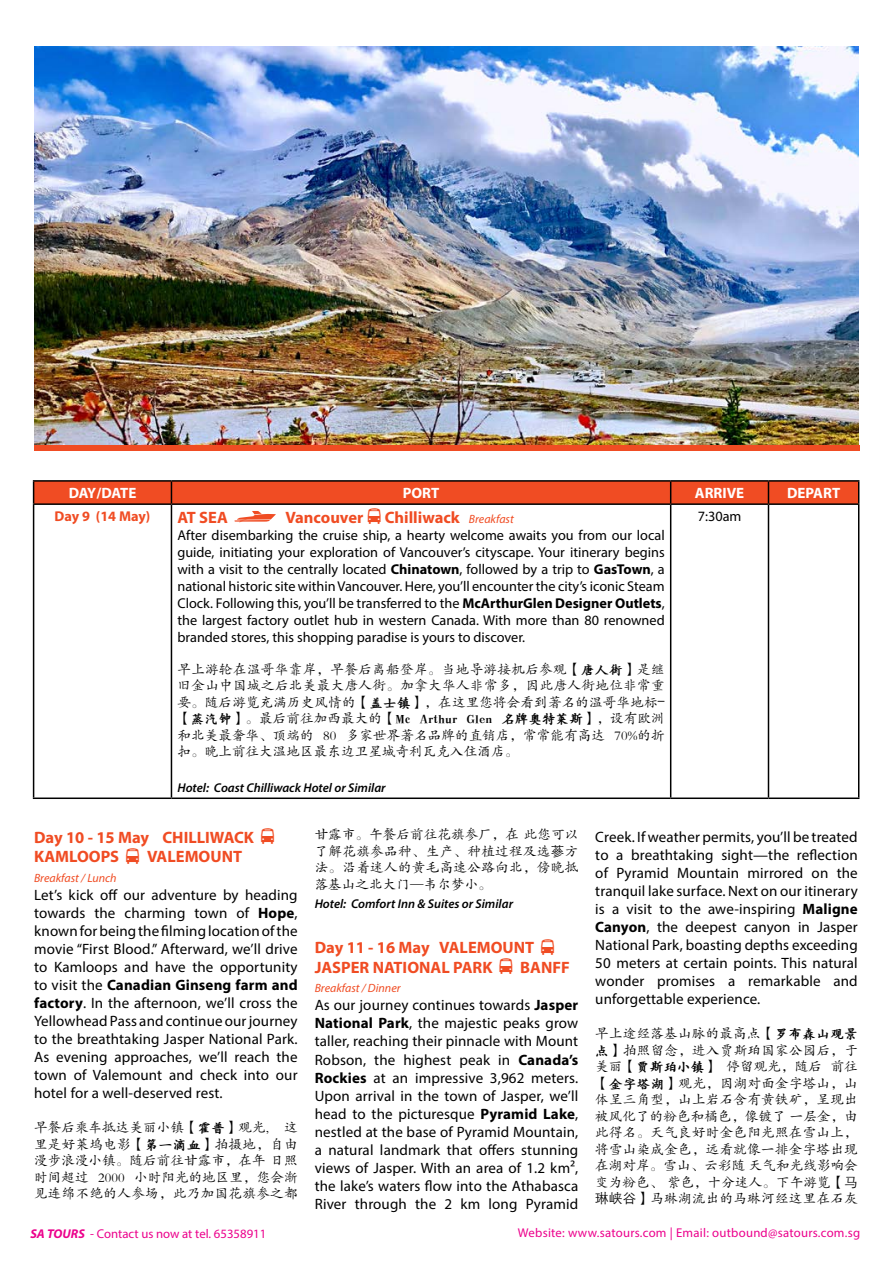
<style>
.page{position:relative;width:893px;height:1263px;background:#fff}
.page>*{position:absolute;margin:0;border:0;box-sizing:border-box;transform-origin:0 0}
.t1{font:700 16.5px/19.5px "Myriad Pro";color:#f04c23}
.t2{font:15px/18px "Myriad Pro";letter-spacing:.01em;color:#000;text-align:justify}
.t3{font:700 15px "Myriad Pro";color:#fff}
.t4{font:14.25px/17.1px "Myriad Pro";color:#000;text-align:justify}
.t5{font:700 14.25px "Myriad Pro";color:#f04c23}
.t6{font:13.5px/16.5px "FZKTJW GB1 0";letter-spacing:.01em;color:#000;text-align:justify}
.t7{font:13.5px "H Yc 3 gj";letter-spacing:.01em;color:#000}
.t8{font:italic 600 12.75px "Myriad Pro";color:#000}
.t9{font:12.75px "Myriad Pro";letter-spacing:.02em;color:#ec008c}
.t10{font:12.75px "Myriad Pro";color:#ec008c}
.t11{font:italic 12px "Myriad Pro";color:#f04c23}
.s1{font-family:"Travelcons";font-weight:400}
.s2{font-weight:400;font-style:italic;font-size:12px}
.s3{font-weight:700}
.s4{font-family:"H Yc 3 gj"}
.s5{font-family:"ST Heiti SC";font-weight:300}
.s6{font-family:"FZKTJW GB1 0"}
.s7{font-weight:700;font-style:italic}
</style>
<div class="page">
<img style="left:34px;top:47px;width:825px;height:398px">
<div style="left:34px;top:445px;width:825px;height:5px;background:#f04c23"></div>
<hr style="left:33px;top:480px;width:138px;height:2px;background:#000">
<hr style="left:171px;top:480px;width:500px;height:2px;background:#000">
<hr style="left:671px;top:480px;width:97px;height:2px;background:#000">
<hr style="left:768px;top:480px;width:91px;height:2px;background:#000">
<div style="left:33px;top:481px;width:826px;height:22px;background:#f04c23"></div>
<hr style="left:33px;top:503px;width:138px;height:2px;background:#000">
<hr style="left:33px;top:505px;width:1px;height:292px;background:#000">
<hr style="left:171px;top:503px;width:500px;height:2px;background:#000">
<hr style="left:171px;top:505px;width:1px;height:292px;background:#000">
<hr style="left:671px;top:503px;width:97px;height:2px;background:#000">
<hr style="left:670px;top:505px;width:1px;height:292px;background:#000">
<hr style="left:768px;top:503px;width:91px;height:2px;background:#000">
<hr style="left:768px;top:505px;width:1px;height:292px;background:#000">
<hr style="left:858px;top:505px;width:1px;height:292px;background:#000">
<hr style="left:33px;top:797px;width:138px;height:2px;background:#000">
<hr style="left:171px;top:797px;width:500px;height:2px;background:#000">
<hr style="left:671px;top:797px;width:97px;height:2px;background:#000">
<hr style="left:768px;top:797px;width:91px;height:2px;background:#000">
<svg style="left:234px;top:511px;width:42px;height:11px"></svg>
<p class="t3" style="left:69px;top:483px;width:69px">DAY/DATE</p>
<p class="t3" style="left:403px;top:483px;width:38px">PORT</p>
<p class="t3" style="left:695px;top:483px;width:51px">ARRIVE</p>
<p class="t3" style="left:787px;top:483px;width:55px">DEPART</p>
<p class="t5" style="left:55px;top:507px;width:97px">Day 9 (14 May)</p>
<p class="t1" style="left:177px;top:507px;width:52px">AT SEA</p>
<p class="t1" style="left:285px;top:507px;width:230px">Vancouver <span class="s1">b</span> Chilliwack <span class="s2">Breakfast</span></p>
<p class="t4" style="left:177px;top:526px;width:489px">After disembarking the cruise ship, a hearty welcome awaits you from our local guide, initiating your exploration of Vancouver’s cityscape. Your itinerary begins with a visit to the centrally located <span class="s3">Chinatown</span>, followed by a trip to <span class="s3">GasTown</span>, a national historic site within Vancouver. Here, you’ll encounter the city’s iconic Steam Clock. Following this, you’ll be transferred to the <span class="s3">McArthurGlen Designer Outlets</span>, the largest factory outlet hub in western Canada. With more than 80 renowned branded stores, this shopping paradise is yours to discover.</p>
<p class="t6" style="left:177px;top:661px;width:489px">早上游轮在温哥华靠岸，早餐后离船登岸。当地导游接机后参观【<span class="s4">唐人街</span>】是继旧金山中国城之后北美最大唐人街。加拿大华人非常多，因此唐人街地位非常重要。随后游览充满历史风情的【<span class="s4">盖士镇</span>】，在这里您将会看到著名的温哥华地标<span class="s5">–</span></p>
<p class="t7" style="left:177px;top:712px;width:489px"><span class="s6">【</span>蒸汽钟<span class="s6">】。最后前往加西最大的【</span>Mc Arthur Glen 名牌奥特莱斯<span class="s6">】，设有欧洲</span></p>
<p class="t6" style="left:177px;top:727px;width:489px">和北美最奢华、顶端的 80 多家世界著名品牌的直销店，常常能有高达 70%的折扣。晚上前往大温地区最东边卫星城奇利瓦克入住酒店。</p>
<p class="t8" style="left:177px;top:780px;width:210px">Hotel: Coast Chilliwack Hotel or Similar</p>
<p class="t4" style="left:698px;top:507px;width:45px">7:30am</p>
<p class="t1" style="left:34px;top:827px;width:242px">Day 10 - 15 May CHILLIWACK <span class="s1">b<br></span>KAMLOOPS <span class="s1">b</span> VALEMOUNT</p>
<p class="t11" style="left:34px;top:870px;width:84px">Breakfast / Lunch</p>
<p class="t2" style="left:34px;top:885px;width:265px">Let’s kick off our adventure by heading towards the charming town of <span class="s3">Hope</span>, known for being the filming location of the movie “First Blood.” Afterward, we’ll drive to Kamloops and have the opportunity to visit the <span class="s3">Canadian Ginseng farm and factory</span>. In the afternoon, we’ll cross the Yellowhead Pass and continue our journey to the breathtaking Jasper National Park.<br>As evening approaches, we’ll reach the town of Valemount and check into our hotel for a well-deserved rest.</p>
<p class="t6" style="left:34px;top:1120px;width:265px">早餐后乘车抵达美丽小镇【<span class="s4">霍普</span>】观光, 这里是好莱坞电影【<span class="s4">第一滴血</span>】拍摄地，自由漫步浪漫小镇。随后前往甘露市，在年 日照时间超过 2000 小时阳光的地区里，您会渐见连绵不绝的人参场，此乃加国花旗参之都</p>
<p class="t6" style="left:315px;top:827px;width:265px">甘露市。午餐后前往花旗参厂，在 此您可以了解花旗参品种、生产、种植过程及选<span class="s5">蔘</span>方法。沿着迷人的黄毛高速公路向北，傍晚抵落基山之北大门—韦尔梦小。</p>
<p class="t8" style="left:315px;top:896px;width:200px">Hotel: Comfort Inn &amp; Suites or Similar</p>
<p class="t1" style="left:315px;top:938px;width:257px">Day 11 - 16 May VALEMOUNT <span class="s1">b<br></span>JASPER NATIONAL PARK <span class="s1">b</span> BANFF</p>
<p class="t11" style="left:315px;top:981px;width:87px">Breakfast / Dinner</p>
<p class="t2" style="left:315px;top:996px;width:265px">As our journey continues towards <span class="s3">Jasper National Park</span>, the majestic peaks grow taller, reaching their pinnacle with Mount Robson, the highest peak in <span class="s3">Canada’s Rockies</span> at an impressive 3,962 meters.<br>Upon arrival in the town of Jasper, we’ll head to the picturesque <span class="s3">Pyramid Lake</span>, nestled at the base of Pyramid Mountain, a natural landmark that offers stunning views of Jasper. With an area of 1.2 km², the lake’s waters flow into the Athabasca River through the 2 km long Pyramid</p>
<p class="t2" style="left:595px;top:827px;width:264px">Creek. If weather permits, you’ll be treated to a breathtaking sight—the reflection of Pyramid Mountain mirrored on the tranquil lake surface. Next on our itinerary is a visit to the awe-inspiring <span class="s3">Maligne Canyon</span>, the deepest canyon in Jasper National Park, boasting depths exceeding 50 meters at certain points. This natural wonder promises a remarkable and unforgettable experience.</p>
<p class="t6" style="left:595px;top:1025px;width:264px">早上途经落基山脉的最高点【<span class="s4">罗布森山观景点</span>】拍照留念，进入贾斯珀国家公园后，于美丽【<span class="s4">贾斯珀小镇</span>】 停留观光，随后 前往【<span class="s4">金字塔湖</span>】观光，因湖对面金字塔山，山体呈三角型，山上岩石含有黄铁矿，呈现出被风化了的粉色和橘色，像镀了 一层金，由此得名。天气良好时金色阳光照在雪山上，将雪山染成金色，远看就像一排金字塔出现在湖对岸。雪山、云彩随 天气和光线影响会变为粉色、 紫色，十分迷人。下午游览【<span class="s5">马琳峡谷</span>】马琳湖流出的马琳河经这里在石灰</p>
<p class="t10" style="left:30px;top:1225px;width:237px"><span class="s7">SA TOURS</span> - Contact us now at tel. 65358911</p>
<p class="t9" style="left:518px;top:1225px;width:344px">Website: www.satours.com | Email: outbound@satours.com.sg</p>
</div>
